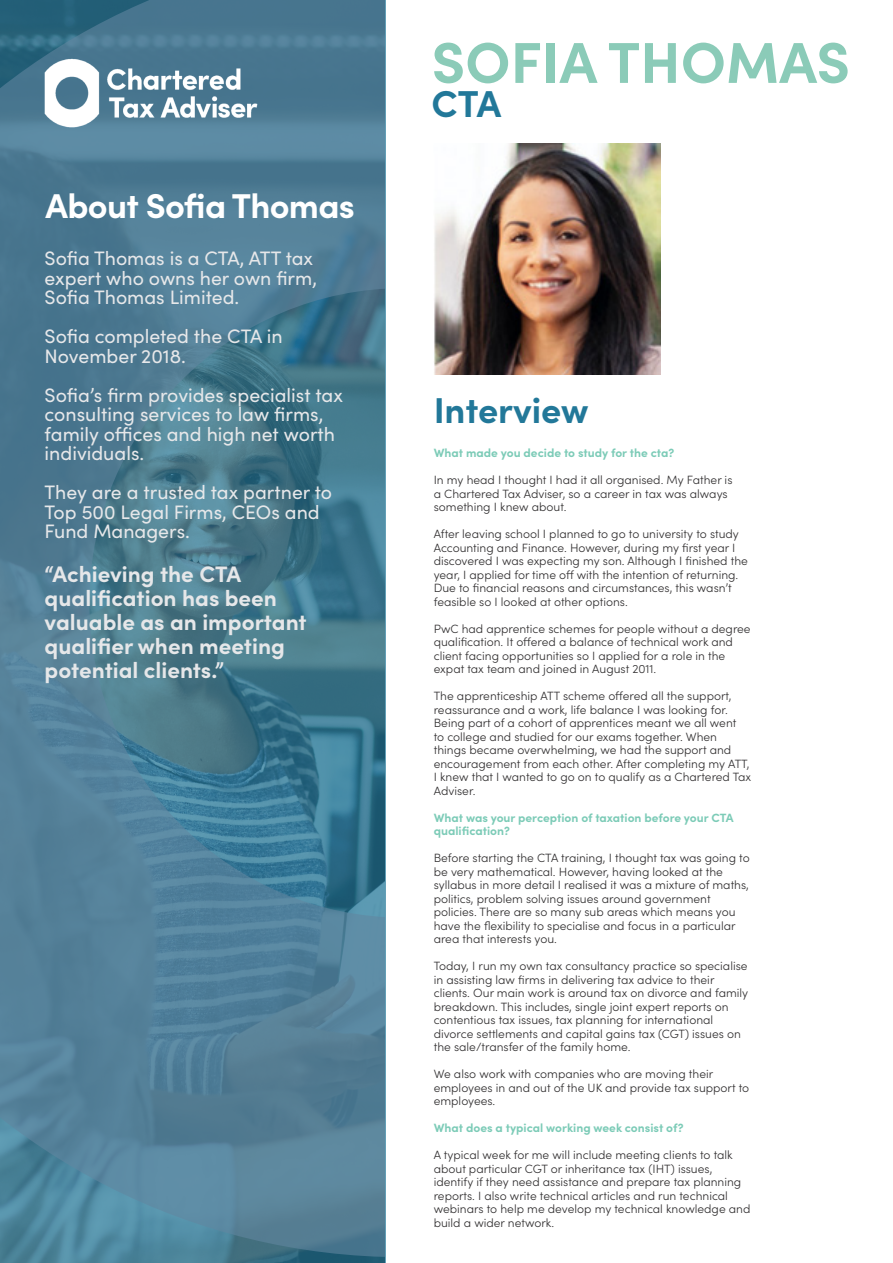
<style>
.page{position:relative;width:893px;height:1263px;background:#fff}
.page>*{position:absolute;margin:0;border:0;box-sizing:border-box;transform-origin:0 0}
.Top_page_heading_-_l{font:700 57.75px "Sofia Pro";color:#8bcbb8}
.Top_page_heading_-_l-2{font:700 37.5px "Sofia Pro";color:#227899}
.Top_page_heading_-_l-3{font:700 36px "Sofia Pro";color:#227899}
.Top_page_heading_-_l-4{font:700 34.5px "Sofia Pro";letter-spacing:-.02em;color:#fff}
.Paragraph_Text{font:700 22.5px/24px "Sofia Pro";color:#e6e7e9}
.Paragraph_Text-2{font:19.5px/19.5px "Sofia Pro";color:#e6e7e9}
.Paragraph_Text-3{font:300 12px/13.5px "Sofia Pro";color:#312f30}
.Paragraph_Text-4{font:700 12px/13.5px "Sofia Pro";color:#7ccbb7}
</style>
<div class="page">
<svg style="left:0;top:0;width:385px;height:1263px;background:#4c7c93"></svg>
<img style="left:434px;top:143px;width:227px;height:231px">
<img style="left:12px;top:26px;width:277px;height:133px">
<p class="Top_page_heading_-_l-4" style="left:46px;top:179px;width:311px">About Sofia Thomas</p>
<p class="Paragraph_Text-2" style="left:45px;top:248px;width:274px">Sofia Thomas is a CTA, ATT tax expert who owns her own firm,<br>Sofia Thomas Limited.</p>
<p class="Paragraph_Text-2" style="left:45px;top:326px;width:240px">Sofia completed the CTA in<br>November 2018.</p>
<p class="Paragraph_Text-2" style="left:45px;top:384px;width:300px">Sofia’s firm provides specialist tax consulting services to law firms, family offices and high net worth individuals.</p>
<p class="Paragraph_Text-2" style="left:45px;top:482px;width:289px">They are a trusted tax partner to<br>Top 500 Legal Firms, CEOs and<br>Fund Managers.</p>
<p class="Paragraph_Text" style="left:45px;top:560px;width:264px">“Achieving the CTA qualification has been valuable as an important qualifier when meeting potential clients.”</p>
<p class="Top_page_heading_-_l" style="left:432px;top:18px;width:420px">SOFIA THOMAS</p>
<p class="Top_page_heading_-_l-2" style="left:432px;top:74px;width:71px">CTA</p>
<p class="Top_page_heading_-_l-3" style="left:434px;top:383px;width:156px">Interview</p>
<p class="Paragraph_Text-4" style="left:434px;top:445px;width:242px">What made you decide to study for the cta?</p>
<p class="Paragraph_Text-3" style="left:434px;top:473px;width:300px">In my head I thought I had it all organised. My Father is a Chartered Tax Adviser, so a career in tax was always something I knew about.</p>
<p class="Paragraph_Text-3" style="left:434px;top:527px;width:316px">After leaving school I planned to go to university to study Accounting and Finance. However, during my first year I discovered I was expecting my son. Although I finished the year, I applied for time off with the intention of returning.<br>Due to financial reasons and circumstances, this wasn’t</p>
<p class="Paragraph_Text-3" style="left:434px;top:594px;width:196px">feasible so I looked at other options.</p>
<p class="Paragraph_Text-3" style="left:434px;top:621px;width:318px">PwC had apprentice schemes for people without a degree qualification. It offered a balance of technical work and client facing opportunities so I applied for a role in the expat tax team and joined in August 2011.</p>
<p class="Paragraph_Text-3" style="left:434px;top:689px;width:319px">The apprenticeship ATT scheme offered all the support, reassurance and a work, life balance I was looking for.<br>Being part of a cohort of apprentices meant we all went<br>to college and studied for our exams together. When things became overwhelming, we had the support and encouragement from each other. After completing my ATT, I knew that I wanted to go on to qualify as a Chartered Tax Adviser.</p>
<p class="Paragraph_Text-4" style="left:434px;top:810px;width:301px">What was your perception of taxation before your CTA qualification?</p>
<p class="Paragraph_Text-3" style="left:434px;top:851px;width:317px">Before starting the CTA training, I thought tax was going to be very mathematical. However, having looked at the</p>
<p class="Paragraph_Text-3" style="left:434px;top:878px;width:317px">syllabus in more detail I realised it was a mixture of maths, politics, problem solving issues around government</p>
<p class="Paragraph_Text-3" style="left:434px;top:905px;width:303px;text-align:justify">policies. There are so many sub areas which means you have the flexibility to specialise and focus in a particular area that interests you.</p>
<p class="Paragraph_Text-3" style="left:434px;top:959px;width:315px">Today, I run my own tax consultancy practice so specialise in assisting law firms in delivering tax advice to their</p>
<p class="Paragraph_Text-3" style="left:434px;top:986px;width:316px">clients. Our main work is around tax on divorce and family breakdown. This includes, single joint expert reports on</p>
<p class="Paragraph_Text-3" style="left:434px;top:1013px;width:309px">contentious tax issues, tax planning for international divorce settlements and capital gains tax (CGT) issues on the sale/transfer of the family home.</p>
<p class="Paragraph_Text-3" style="left:434px;top:1067px;width:317px">We also work with companies who are moving their employees in and out of the UK and provide tax support to</p>
<p class="Paragraph_Text-3" style="left:434px;top:1094px;width:63px">employees.</p>
<p class="Paragraph_Text-4" style="left:434px;top:1120px;width:251px">What does a typical working week consist of?</p>
<p class="Paragraph_Text-3" style="left:434px;top:1148px;width:318px">A typical week for me will include meeting clients to talk about particular CGT or inheritance tax (IHT) issues, identify if they need assistance and prepare tax planning reports. I also write technical articles and run technical webinars to help me develop my technical knowledge and build a wider network.</p>
</div>
